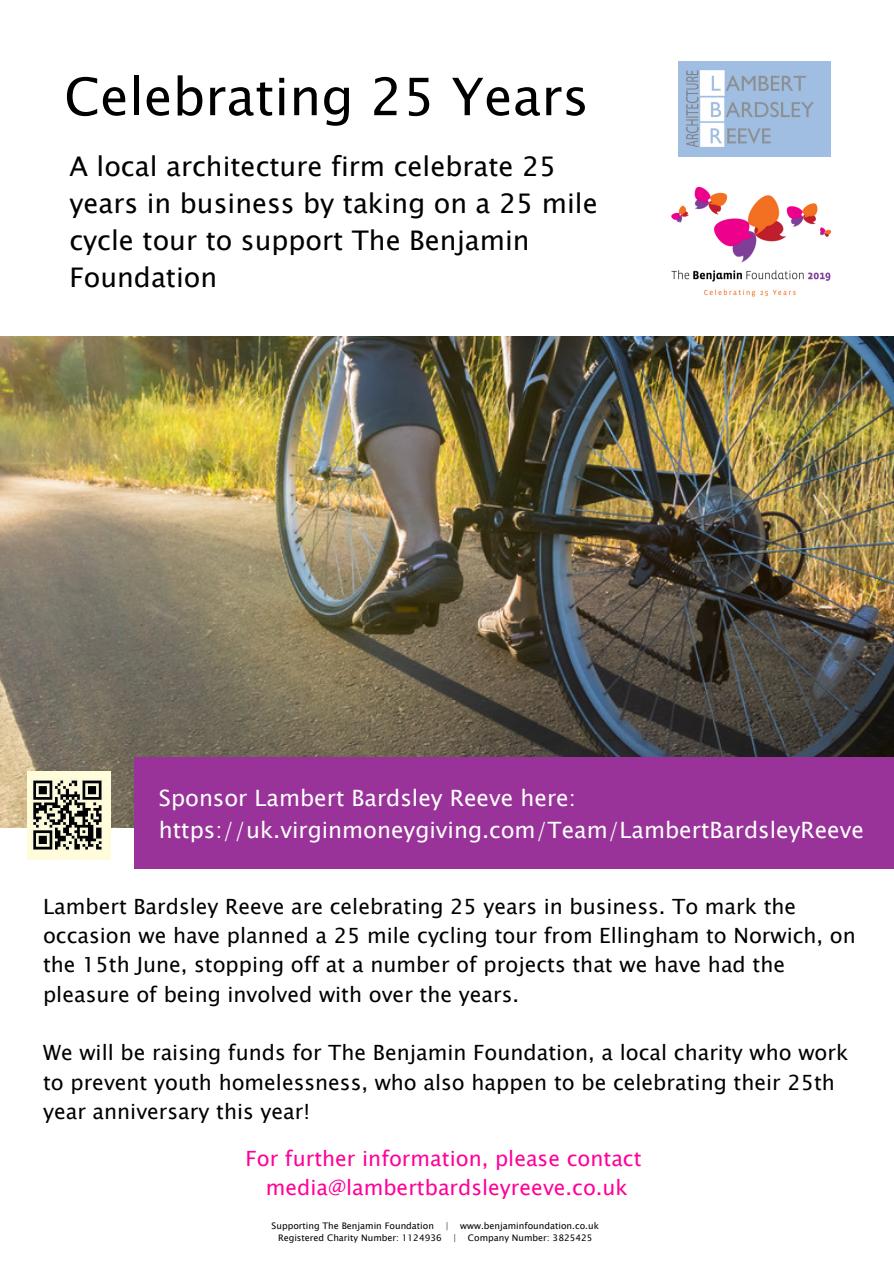
<style>
.page{position:relative;width:894px;height:1264px;background:#fff}
.page>*{position:absolute;margin:0;border:0;box-sizing:border-box;transform-origin:0 0}
.t1{font:51.75px "Lucida Sans Unicode";color:#000}
.t2{font:27px/37.2px "Lucida Sans Unicode";color:#000}
.t3{font:22.5px/31.5px "Lucida Sans Unicode";color:#fff}
.t4{font:21px/29.2px "Lucida Sans Unicode";color:#000}
.t5{font:21px/29.2px "Lucida Sans Unicode";color:#f09;text-align:center}
.t6{font:9px "Lucida Sans Unicode";color:#000}
</style>
<div class="page">
<img style="left:0;top:336px;width:893px;height:491px">
<img style="left:678px;top:61px;width:152px;height:95px">
<img style="left:671px;top:186px;width:161px;height:111px">
<div style="left:133px;top:757px;width:760px;height:112px;background:#939"></div>
<img style="left:28px;top:771px;width:83px;height:88px">
<h1 class="t1" style="left:64px;top:58px;width:526px">Celebrating 25 Years</h1>
<p class="t2" style="left:69px;top:148px;width:529px">A local architecture firm celebrate 25 years in business by taking on a 25 mile cycle tour to support The Benjamin<br>Foundation</p>
<p class="t3" style="left:159px;top:783px;width:706px">Sponsor Lambert Bardsley Reeve here: https://uk.virginmoneygiving.com/Team/LambertBardsleyReeve</p>
<p class="t4" style="left:43px;top:892px;width:814px">Lambert Bardsley Reeve are celebrating 25 years in business. To mark the occasion we have planned a 25 mile cycling tour from Ellingham to Norwich, on the 15th June, stopping off at a number of projects that we have had the pleasure of being involved with over the years.</p>
<p class="t4" style="left:43px;top:1038px;width:806px">We will be raising funds for The Benjamin Foundation, a local charity who work to prevent youth homelessness, who also happen to be celebrating their 25th year anniversary this year!</p>
<p class="t5" style="left:245px;top:1144px;width:397px">For further information, please contact media@lambertbardsleyreeve.co.uk</p>
<p class="t6" style="left:271px;top:1218px;width:164px">Supporting The Benjamin Foundation</p>
<p class="t6" style="left:445px;top:1218px;width:5px">|</p>
<p class="t6" style="left:460px;top:1218px;width:140px">www.benjaminfoundation.co.uk</p>
<p class="t6" style="left:278px;top:1230px;width:165px">Registered Charity Number: 1124936</p>
<p class="t6" style="left:453px;top:1230px;width:5px">|</p>
<p class="t6" style="left:468px;top:1230px;width:126px">Company Number: 3825425</p>
</div>
